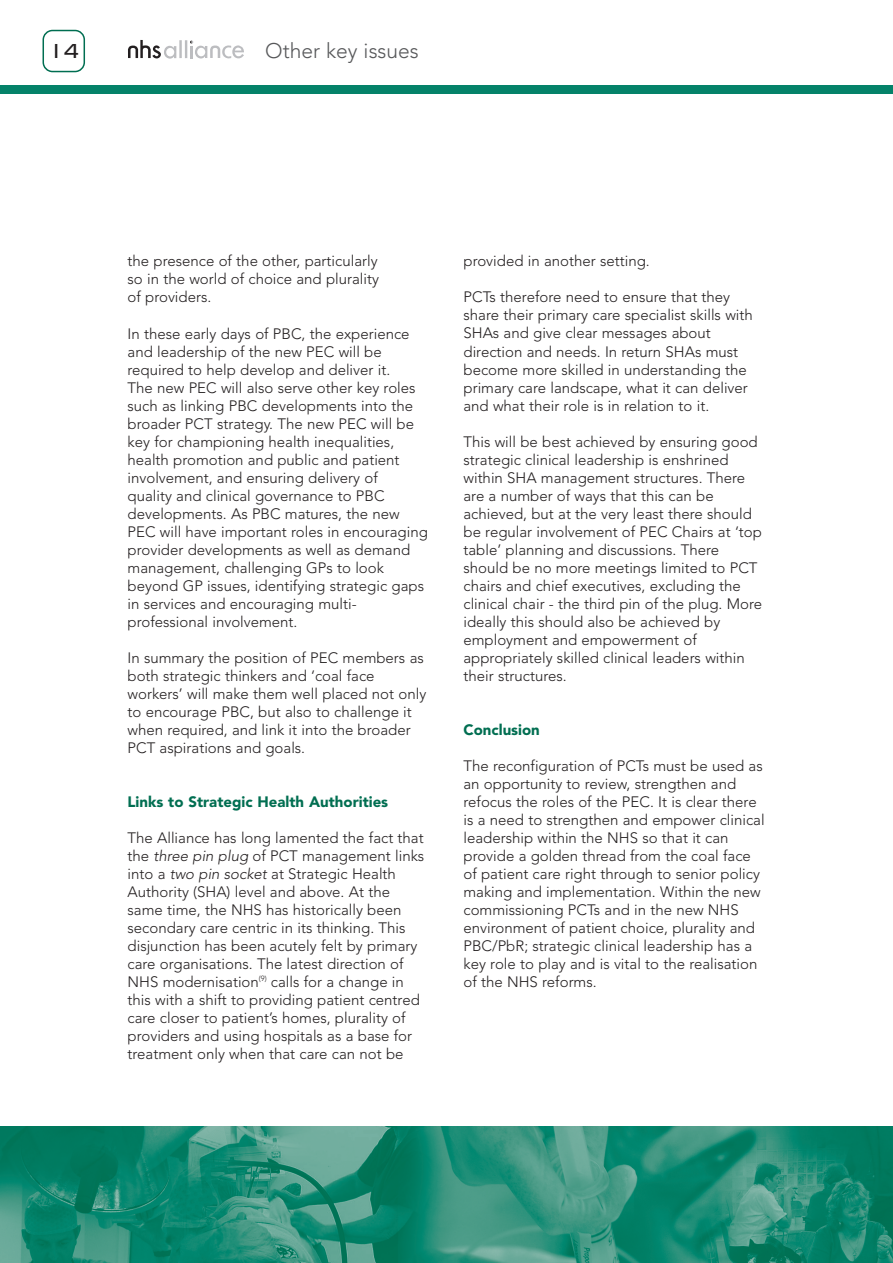
<style>
.page{position:relative;width:893px;height:1263px;background:#fff}
.page>*{position:absolute;margin:0;border:0;box-sizing:border-box;transform-origin:0 0}
.t1{font:300 21px "Avenir";color:#57585a}
.t2{font:300 21px "Handel Gothic";color:#231f20}
.t3{font:300 15px/18px "Avenir";color:#231f20}
.t4{font:900 15px "Avenir";color:#006e51}
.s1{font-style:italic}
</style>
<div class="page">
<img style="left:0;top:1127px;width:893px;height:136px">
<div style="left:0;top:85px;width:893px;height:9px;background:#048269"></div>
<svg style="left:43px;top:30px;width:42px;height:42px"></svg>
<hr style="left:179px;top:40px;width:3px;height:18px;background:#bcbdc0">
<svg style="left:128px;top:40px;width:48px;height:19px"></svg>
<svg style="left:185px;top:40px;width:59px;height:19px"></svg>
<h1 class="t2" style="left:49px;top:38px;width:31px">14</h1>
<h1 class="t1" style="left:265px;top:42px;width:155px">Other key issues</h1>
<p class="t3" style="left:128px;top:253px;width:253px;text-align:justify">the presence of the other, particularly so in the world of choice and plurality of providers.</p>
<p class="t3" style="left:128px;top:325px;width:302px">In these early days of PBC, the experience and leadership of the new PEC will be required to help develop and deliver it.<br>The new PEC will also serve other key roles such as linking PBC developments into the broader PCT strategy. The new PEC will be key for championing health inequalities, health promotion and public and patient involvement, and ensuring delivery of<br>quality and clinical governance to PBC developments. As PBC matures, the new PEC will have important roles in encouraging provider developments as well as demand management, challenging GPs to look beyond GP issues, identifying strategic gaps in services and encouraging multi&shy;professional involvement.</p>
<p class="t3" style="left:128px;top:649px;width:300px">In summary the position of PEC members as both strategic thinkers and ‘coal face workers’ will make them well placed not only to encourage PBC, but also to challenge it when required, and link it into the broader PCT aspirations and goals.</p>
<p class="t4" style="left:128px;top:795px;width:262px">Links to Strategic Health Authorities</p>
<p class="t3" style="left:128px;top:829px;width:298px">The Alliance has long lamented the fact that the <span class="s1">three pin plug</span> of PCT management links into a <span class="s1">two pin socket</span> at Strategic Health Authority (SHA) level and above. At the same time, the NHS has historically been secondary care centric in its thinking. This disjunction has been acutely felt by primary care organisations. The latest direction of NHS modernisation<sup>(9)</sup> calls for a change in this with a shift to providing patient centred care closer to patient’s homes, plurality of providers and using hospitals as a base for treatment only when that care can not be</p>
<p class="t3" style="left:463px;top:253px;width:188px">provided in another setting.</p>
<p class="t3" style="left:463px;top:289px;width:291px">PCTs therefore need to ensure that they share their primary care specialist skills with SHAs and give clear messages about direction and needs. In return SHAs must become more skilled in understanding the primary care landscape, what it can deliver and what their role is in relation to it.</p>
<p class="t3" style="left:463px;top:433px;width:300px">This will be best achieved by ensuring good strategic clinical leadership is enshrined within SHA management structures. There are a number of ways that this can be achieved, but at the very least there should be regular involvement of PEC Chairs at ‘top table’ planning and discussions. There should be no more meetings limited to PCT chairs and chief executives, excluding the clinical chair - the third pin of the plug. More ideally this should also be achieved by employment and empowerment of appropriately skilled clinical leaders within their structures.</p>
<p class="t4" style="left:463px;top:723px;width:78px">Conclusion</p>
<p class="t3" style="left:463px;top:757px;width:303px">The reconfiguration of PCTs must be used as an opportunity to review, strengthen and refocus the roles of the PEC. It is clear there is a need to strengthen and empower clinical leadership within the NHS so that it can provide a golden thread from the coal face of patient care right through to senior policy making and implementation. Within the new commissioning PCTs and in the new NHS environment of patient choice, plurality and PBC/PbR; strategic clinical leadership has a key role to play and is vital to the realisation of the NHS reforms.</p>
</div>
